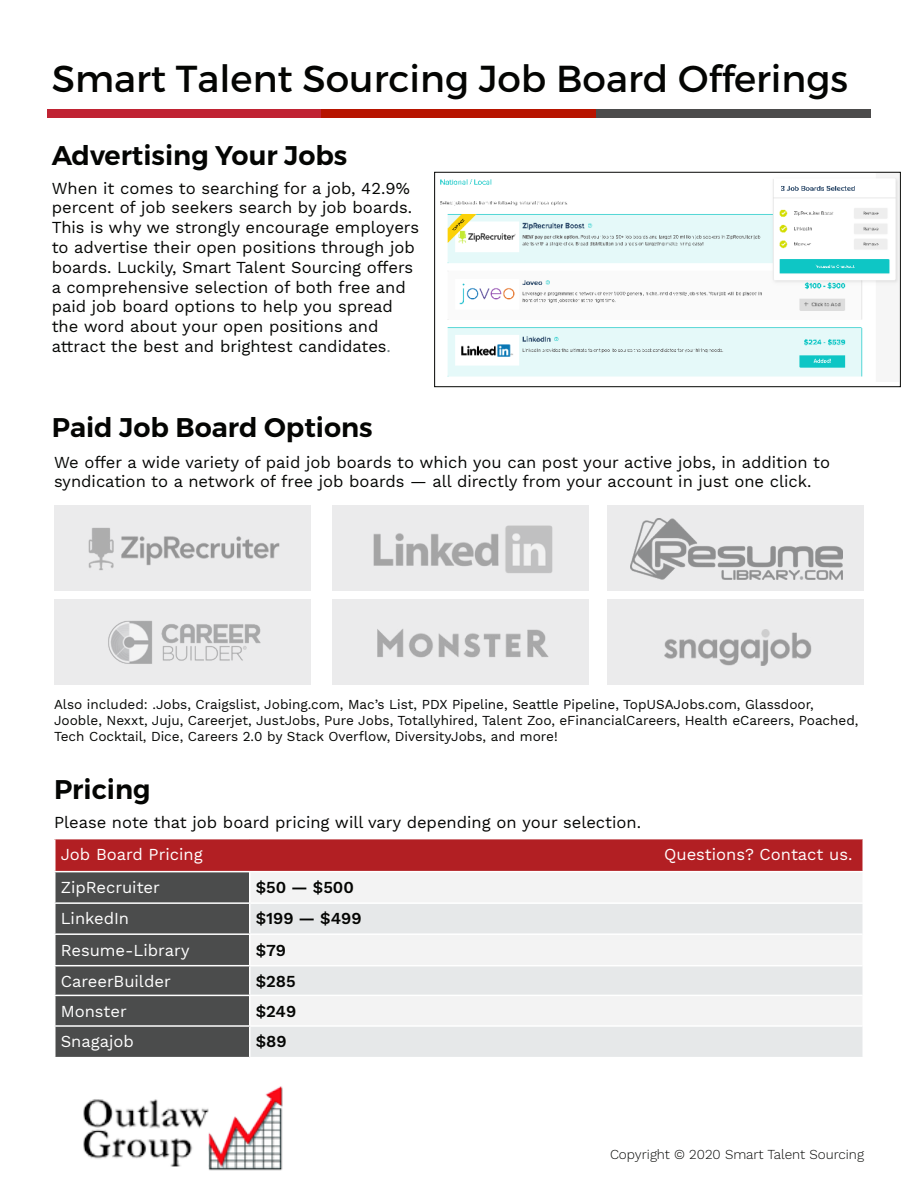
<style>
.page{position:relative;width:918px;height:1188px;background:#fff}
.page>*{position:absolute;margin:0;border:0;box-sizing:border-box;transform-origin:0 0}
.t1{font:37.5px "Montserrat";color:#040503}
.t2{font:600 27px "Montserrat";color:#040503}
.t3{font:16.5px/19.8px "Work Sans";color:#040503}
.t4{font:16.5px "Work Sans";color:#fff}
.t5{font:600 16.5px "Work Sans";color:#040503}
.t6{font:13.5px/16.2px "Work Sans";color:#040503}
.t7{font:300 13.5px "Work Sans";color:#040503}
.s1{color:#6e7c80}
</style>
<div class="page">
<img style="left:440px;top:177px;width:459px;height:200px">
<div style="left:434px;top:172px;width:467px;height:215px;border:1px solid #040503"></div>
<div style="left:47px;top:109px;width:97px;height:8px;background:#c02333"></div>
<div style="left:144px;top:109px;width:98px;height:8px;background:#c02333"></div>
<div style="left:242px;top:109px;width:80px;height:8px;background:#c02333"></div>
<div style="left:322px;top:109px;width:97px;height:8px;background:#b71400"></div>
<div style="left:419px;top:109px;width:97px;height:8px;background:#b71400"></div>
<div style="left:516px;top:109px;width:80px;height:8px;background:#b71400"></div>
<div style="left:596px;top:109px;width:97px;height:8px;background:#4c4b4b"></div>
<div style="left:693px;top:109px;width:98px;height:8px;background:#4c4b4b"></div>
<div style="left:791px;top:109px;width:80px;height:8px;background:#4c4b4b"></div>
<div style="left:55px;top:839px;width:808px;height:33px;background:#b21f23"></div>
<div style="left:250px;top:872px;width:613px;height:31px;background:#f3f3f3"></div>
<div style="left:250px;top:904px;width:612px;height:153px;background:#e6e8e9"></div>
<div style="left:250px;top:934px;width:613px;height:32px;background:#f3f3f3"></div>
<div style="left:250px;top:995px;width:613px;height:31px;background:#f3f3f3"></div>
<hr style="left:250px;top:902px;width:614px;height:2px;background:#fff">
<hr style="left:250px;top:933px;width:612px;height:2px;background:#fff">
<hr style="left:250px;top:965px;width:612px;height:1px;background:#fff">
<hr style="left:250px;top:995px;width:612px;height:1px;background:#fff">
<hr style="left:250px;top:1025px;width:612px;height:2px;background:#fff">
<hr style="left:862px;top:872px;width:2px;height:30px;background:#fff">
<hr style="left:862px;top:934px;width:2px;height:32px;background:#fff">
<hr style="left:862px;top:995px;width:2px;height:31px;background:#fff">
<svg style="left:55px;top:872px;width:195px;height:185px;background:#525353"></svg>
<hr style="left:54px;top:1025px;width:196px;height:2px;background:#fff">
<hr style="left:54px;top:1027px;width:2px;height:30px;background:#fff">
<hr style="left:249px;top:1027px;width:1px;height:30px;background:#fff">
<hr style="left:54px;top:839px;width:2px;height:32px;background:#fff">
<hr style="left:862px;top:839px;width:2px;height:32px;background:#fff">
<hr style="left:54px;top:871px;width:196px;height:1px;background:#fff">
<hr style="left:250px;top:871px;width:614px;height:1px;background:#fff">
<div style="left:54px;top:505px;width:257px;height:86px;background:#ebebec"></div>
<div style="left:332px;top:505px;width:257px;height:86px;background:#ebebec"></div>
<img style="left:373px;top:525px;width:180px;height:48px">
<div style="left:607px;top:505px;width:257px;height:86px;background:#ebebec"></div>
<div style="left:54px;top:599px;width:257px;height:86px;background:#ebebec"></div>
<div style="left:332px;top:599px;width:257px;height:86px;background:#ebebec"></div>
<img style="left:377px;top:629px;width:172px;height:29px">
<div style="left:607px;top:599px;width:257px;height:86px;background:#ebebec"></div>
<img style="left:664px;top:629px;width:148px;height:37px">
<img style="left:88px;top:528px;width:192px;height:42px">
<img style="left:108px;top:621px;width:153px;height:43px">
<img style="left:630px;top:519px;width:212px;height:61px">
<img style="left:83px;top:1086px;width:200px;height:84px">
<p class="t1" style="left:52px;top:56px;width:798px">Smart Talent Sourcing Job Board Offerings</p>
<p class="t2" style="left:52px;top:138px;width:297px">Advertising Your Jobs</p>
<p class="t3" style="left:52px;top:179px;width:369px">When it comes to searching for a job, 42.9% percent of job seekers search by job boards.<br>This is why we strongly encourage employers to advertise their open positions through job boards. Luckily, Smart Talent Sourcing offers a comprehensive selection of both free and paid job board options to help you spread the word about your open positions and attract the best and brightest candidates<span class="s1">.</span></p>
<p class="t2" style="left:52px;top:410px;width:322px">Paid Job Board Options</p>
<p class="t3" style="left:54px;top:453px;width:778px">We offer a wide variety of paid job boards to which you can post your active jobs, in addition to syndication to a network of free job boards — all directly from your account in just one click.</p>
<p class="t6" style="left:54px;top:697px;width:806px">Also included: .Jobs, Craigslist, Jobing.com, Mac’s List, PDX Pipeline, Seattle Pipeline, TopUSAJobs.com, Glassdoor,<br>Jooble, Nexxt, Juju, Careerjet, JustJobs, Pure Jobs, Totallyhired, Talent Zoo, eFinancialCareers, Health eCareers, Poached,<br>Tech Cocktail, Dice, Careers 2.0 by Stack Overflow, DiversityJobs, and more!</p>
<p class="t2" style="left:54px;top:772px;width:98px">Pricing</p>
<p class="t3" style="left:54px;top:813px;width:589px">Please note that job board pricing will vary depending on your selection.</p>
<p class="t4" style="left:61px;top:845px;width:144px">Job Board Pricing</p>
<p class="t4" style="left:664px;top:845px;width:190px">Questions? Contact us.</p>
<p class="t4" style="left:61px;top:878px;width:101px">ZipRecruiter</p>
<p class="t5" style="left:256px;top:878px;width:100px">$50 — $500</p>
<p class="t4" style="left:61px;top:909px;width:70px">LinkedIn</p>
<p class="t5" style="left:256px;top:909px;width:107px">$199 — $499</p>
<p class="t4" style="left:61px;top:940px;width:130px">Resume-Library</p>
<p class="t5" style="left:256px;top:940px;width:32px">$79</p>
<p class="t4" style="left:61px;top:972px;width:112px">CareerBuilder</p>
<p class="t5" style="left:256px;top:972px;width:42px">$285</p>
<p class="t4" style="left:61px;top:1001px;width:68px">Monster</p>
<p class="t5" style="left:256px;top:1001px;width:42px">$249</p>
<p class="t4" style="left:61px;top:1032px;width:75px">Snagajob</p>
<p class="t5" style="left:256px;top:1032px;width:32px">$89</p>
<p class="t7" style="left:610px;top:1147px;width:255px">Copyright © 2020 Smart Talent Sourcing</p>
</div>
